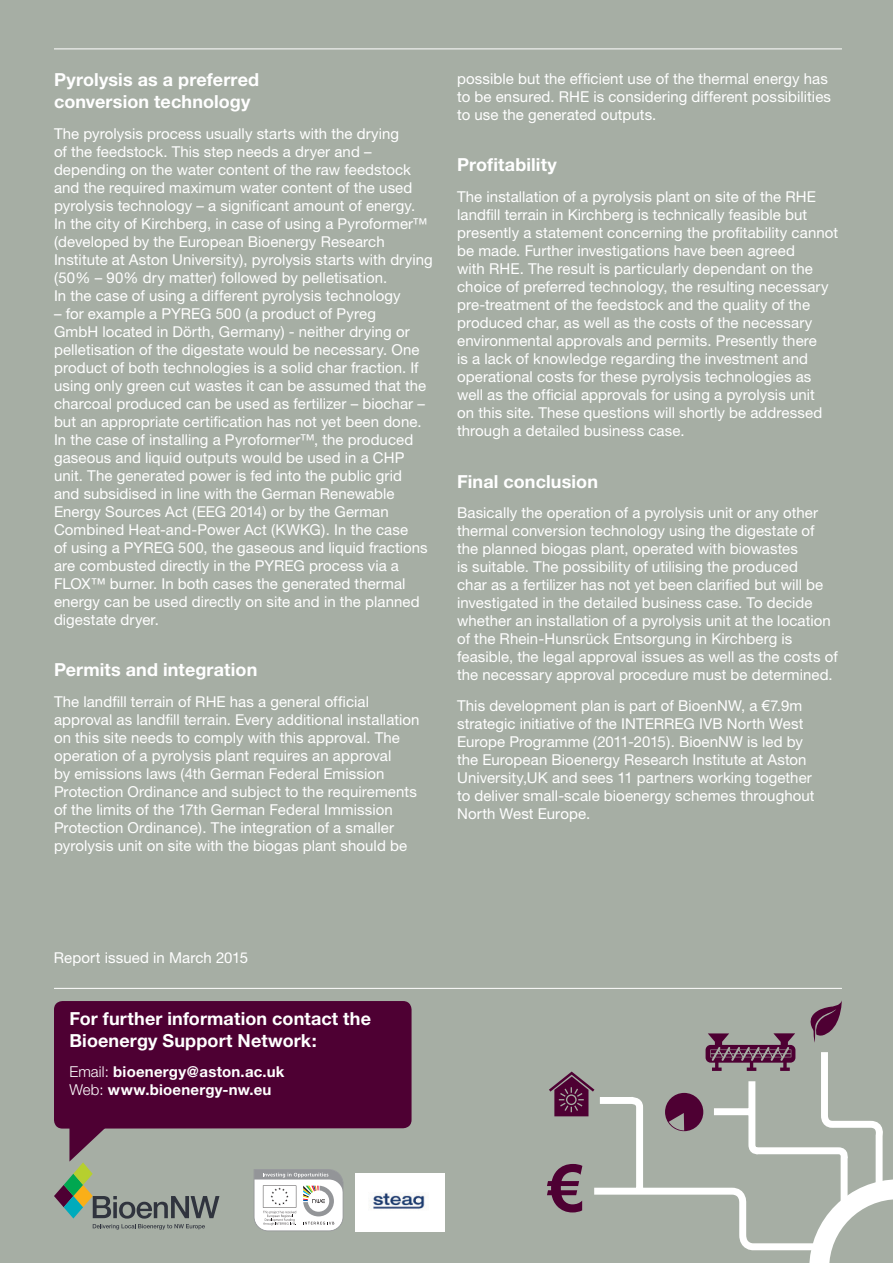
<style>
.page{position:relative;width:893px;height:1263px;background:#a6aea4}
.page>*{position:absolute;margin:0;border:0;box-sizing:border-box;transform-origin:0 0}
.t1{font:700 18px/21.6px "Helvetica Neue";letter-spacing:.005em;color:#fff}
.t2{font:15px/18px "Helvetica Neue";letter-spacing:.005em;color:#fff}
.t3{font:700 15px/18px "Helvetica Neue";letter-spacing:.015em;color:#fff}
.s1{font-family:"Arial"}
.s2{font-weight:300}
</style>
<div class="page">
<hr style="left:54px;top:49px;width:788px;height:1px;background:#fff">
<hr style="left:54px;top:988px;width:788px;height:1px;background:#fff">
<svg style="left:93px;top:1224px;width:112px;height:5px"></svg>
<svg style="left:809px;top:1179px;width:84px;height:84px"></svg>
<svg style="left:587px;top:1048px;width:299px;height:206px"></svg>
<svg style="left:547px;top:1164px;width:35px;height:48px"></svg>
<svg style="left:706px;top:1033px;width:89px;height:38px"></svg>
<svg style="left:810px;top:1000px;width:32px;height:43px"></svg>
<svg style="left:665px;top:1093px;width:38px;height:38px"></svg>
<svg style="left:549px;top:1071px;width:45px;height:45px"></svg>
<div style="left:54px;top:1001px;width:358px;height:127px;background:#4e0033;border-radius:9px"></div>
<svg style="left:54px;top:1121px;width:165px;height:97px"></svg>
<div style="left:355px;top:1173px;width:90px;height:58px;background:#fff"></div>
<img style="left:373px;top:1192px;width:52px;height:17px">
<svg style="left:254px;top:1169px;width:89px;height:62px;background:#dbdbdb"></svg>
<p class="t1" style="left:54px;top:69px;width:207px">Pyrolysis as a preferred conversion technology</p>
<p class="t2" style="left:54px;top:124px;width:380px">The pyrolysis process usually starts with the drying<br>of the feedstock. This step needs a dryer and – depending on the water content of the raw feedstock and the required maximum water content of the used pyrolysis technology – a significant amount of energy.<br>In the city of Kirchberg, in case of using a Pyroformer™ (developed by the European Bioenergy Research Institute at Aston University), pyrolysis starts with drying (50% – 90% dry matter) followed by pelletisation.<br>In the case of using a different pyrolysis technology</p>
<p class="t2" style="left:54px;top:304px;width:375px">– for example a PYREG 500 (a product of Pyreg<br>GmbH located in Dörth, Germany) - neither drying or pelletisation of the digestate would be necessary. One product of both technologies is a solid char fraction. If using only green cut wastes it can be assumed that the charcoal produced can be used as fertilizer – biochar – but an appropriate certification has not yet been done.<br>In the case of installing a Pyroformer™, the produced gaseous and liquid outputs would be used in a CHP unit. The generated power is fed into the public grid and subsidised in line with the German Renewable Energy Sources Act (EEG 2014) or by the German Combined Heat-and-Power Act (KWKG). In the case<br>of using a PYREG 500, the gaseous and liquid fractions are combusted directly in the PYREG process via a FLOX™ burner. In both cases the generated thermal energy can be used directly on site and in the planned digestate dryer.</p>
<p class="t1" style="left:54px;top:658px;width:205px">Permits and integration</p>
<p class="t2" style="left:54px;top:692px;width:367px">The landfill terrain of RHE has a general official approval as landfill terrain. Every additional installation on this site needs to comply with this approval. The operation of a pyrolysis plant requires an approval<br>by emissions laws (4th German Federal Emission Protection Ordinance and subject to the requirements of the limits of the 17th German Federal Immission Protection Ordinance). The integration of a smaller pyrolysis unit on site with the biogas plant should be</p>
<p class="t2" style="left:457px;top:70px;width:375px">possible but the efficient use of the thermal energy has to be ensured. RHE is considering different possibilities to use the generated outputs.</p>
<p class="t1" style="left:457px;top:154px;width:101px">Profitability</p>
<p class="t2" style="left:457px;top:188px;width:382px">The installation of a pyrolysis plant on site of the RHE landfill terrain in Kirchberg is technically feasible but presently a statement concerning the profitability cannot be made. Further investigations have been agreed<br>with RHE. The result is particularly dependant on the choice of preferred technology, the resulting necessary pre-treatment of the feedstock and the quality of the produced char, as well as the costs of the necessary environmental approvals and permits. Presently there<br>is a lack of knowledge regarding the investment and operational costs for these pyrolysis technologies as well as the official approvals for using a pyrolysis unit<br>on this site. These questions will shortly be addressed through a detailed business case.</p>
<p class="t1" style="left:457px;top:470px;width:142px">Final conclusion</p>
<p class="t2" style="left:457px;top:504px;width:382px">Basically the operation of a pyrolysis unit or any other thermal conversion technology using the digestate of the planned biogas plant, operated with biowastes<br>is suitable. The possibility of utilising the produced<br>char as a fertilizer has not yet been clarified but will be investigated in the detailed business case. To decide whether an installation of a pyrolysis unit at the location of the Rhein-Hunsrück Entsorgung in Kirchberg is feasible, the legal approval issues as well as the costs of the necessary approval procedure must be determined.</p>
<p class="t2" style="left:457px;top:697px;width:359px">This development plan is part of BioenNW, a <span class="s1">€</span>7.9m strategic initiative of the INTERREG IVB North West Europe Programme (2011-2015). BioenNW is led by the European Bioenergy Research Institute at Aston University,UK and sees 11 partners working together to deliver small-scale bioenergy schemes throughout North West Europe.</p>
<p class="t2" style="left:54px;top:949px;width:196px">Report issued in March 2015</p>
<p class="t1" style="left:69px;top:1007px;width:303px">For further information contact the<br>Bioenergy Support Network:</p>
<p class="t3" style="left:69px;top:1063px;width:216px"><span class="s2">Email:</span> bioenergy@aston.ac.uk<br><span class="s2">Web:</span> www.bioenergy-nw.eu</p>
</div>
